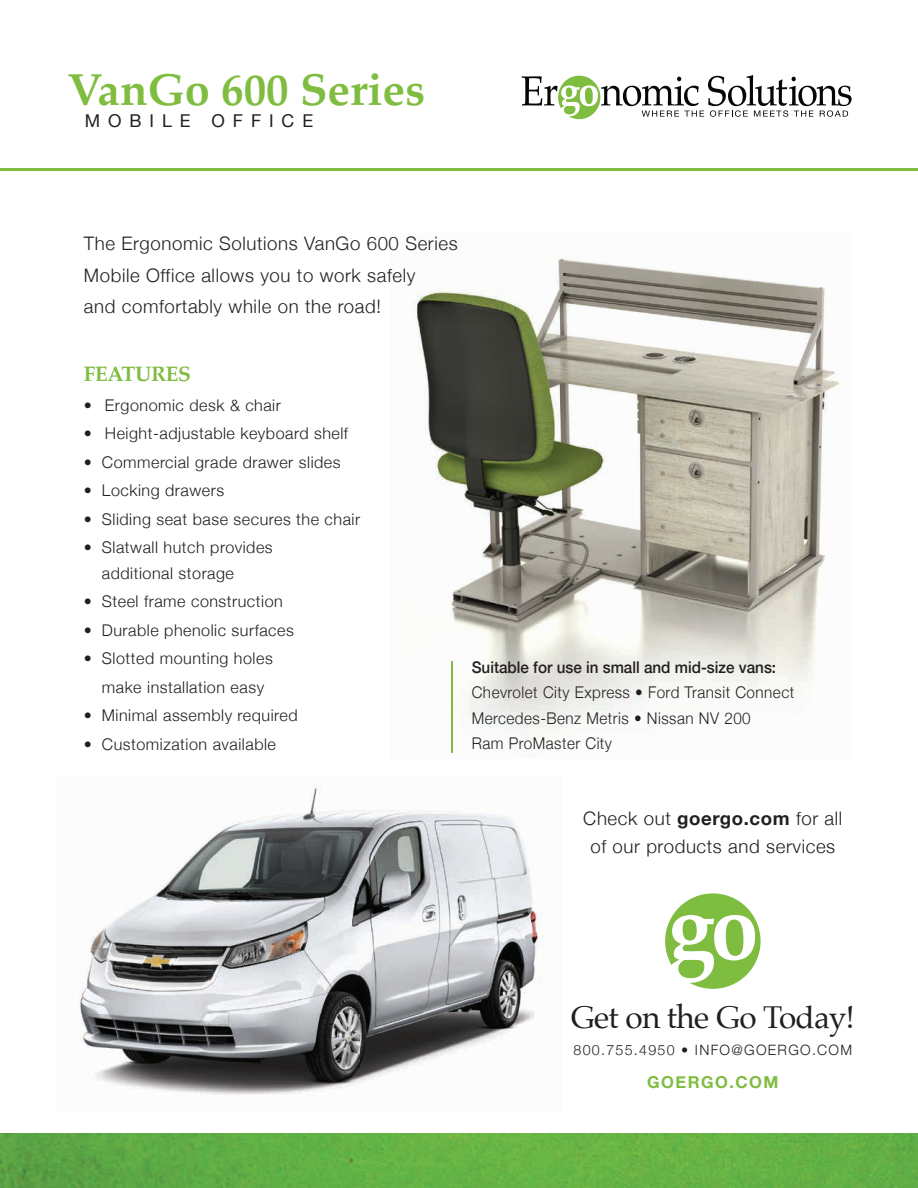
<style>
.page{position:relative;width:918px;height:1188px;background:#fff}
.page>*{position:absolute;margin:0;border:0;box-sizing:border-box;transform-origin:0 0}
.t1{font:700 45px "Palatino";color:#7fbd41}
.t2{font:31.5px "Palatino";letter-spacing:-.02em;color:#231f20}
.t3{font:700 21px "Palatino";letter-spacing:-.02em;color:#7fbd41}
.t4{font:300 18.6px/31.5px "Helvetica Neue";letter-spacing:.03em;color:#231f20}
.t5{font:17.7px "Helvetica Neue";letter-spacing:.45em;color:#231f20}
.t6{font:700 16.5px "Helvetica Neue";letter-spacing:.09em;color:#7fbd41}
.t7{font:300 16.2px/25.5px "Helvetica Neue";letter-spacing:.03em;color:#231f20}
.t8{font:300 16.2px/25.5px "Helvetica Neue";letter-spacing:.03em;color:#231f20;scale:.95 1}
.t9{font:500 16.2px "Helvetica Neue";color:#231f20;scale:.95 1}
.t10{font:300 14.25px "Helvetica Neue";letter-spacing:.09em;color:#231f20}
.s1{font-weight:700}
</style>
<div class="page">
<img style="left:79px;top:786px;width:464px;height:309px">
<img style="left:413px;top:256px;width:427px;height:483px">
<img style="left:0;top:1134px;width:918px;height:54px">
<svg style="left:522px;top:75px;width:330px;height:44px"></svg>
<hr style="left:0;top:168px;width:918px;height:3px;background:#7fbd41">
<svg style="left:665px;top:893px;width:96px;height:96px"></svg>
<hr style="left:451px;top:661px;width:2px;height:92px;background:#7fbd41">
<h1 class="t1" style="left:68px;top:51px;width:359px">VanGo 600 Series</h1>
<p class="t5" style="left:85px;top:108px;width:230px">MOBILE OFFICE</p>
<p class="t4" style="left:84px;top:227px;width:375px">The Ergonomic Solutions VanGo 600 Series<br>Mobile Office allows you to work safely<br>and comfortably while on the road!</p>
<p class="t3" style="left:84px;top:356px;width:109px">FEATURES</p>
<p class="t7" style="left:84px;top:391px;width:199px">• Ergonomic desk &amp; chair</p>
<p class="t7" style="left:84px;top:419px;width:266px">• Height-adjustable keyboard shelf</p>
<p class="t7" style="left:84px;top:448px;width:258px">• Commercial grade drawer slides</p>
<p class="t7" style="left:84px;top:476px;width:142px">• Locking drawers</p>
<p class="t7" style="left:84px;top:505px;width:278px">• Sliding seat base secures the chair</p>
<p class="t7" style="left:102px;top:533px;width:172px;text-indent:-18px">• Slatwall hutch provides additional storage</p>
<p class="t7" style="left:84px;top:587px;width:200px">• Steel frame construction</p>
<p class="t7" style="left:84px;top:616px;width:211px">• Durable phenolic surfaces</p>
<p class="t7" style="left:84px;top:643px;width:190px;line-height:28.5px;text-align:center">• Slotted mounting holes make installation easy</p>
<p class="t7" style="left:84px;top:701px;width:215px">• Minimal assembly required</p>
<p class="t7" style="left:84px;top:730px;width:194px">• Customization available</p>
<p class="t9" style="left:472px;top:654px;width:322px">Suitable for use in small and mid-size vans:</p>
<p class="t8" style="left:472px;top:679px;width:341px">Chevrolet City Express • Ford Transit Connect<br>Mercedes-Benz Metris • Nissan NV 200<br>Ram ProMaster City</p>
<p class="t4" style="left:583px;top:803px;width:261px;line-height:28.5px;text-align:center">Check out <span class="s1">goergo.com</span> for all of our products and services</p>
<h2 class="t2" style="left:571px;top:991px;width:286px">Get on the Go Today!</h2>
<p class="t10" style="left:574px;top:1039px;width:280px">800.755.4950 • INFO@GOERGO.COM</p>
<p class="t6" style="left:647px;top:1070px;width:133px">GOERGO.COM</p>
</div>
